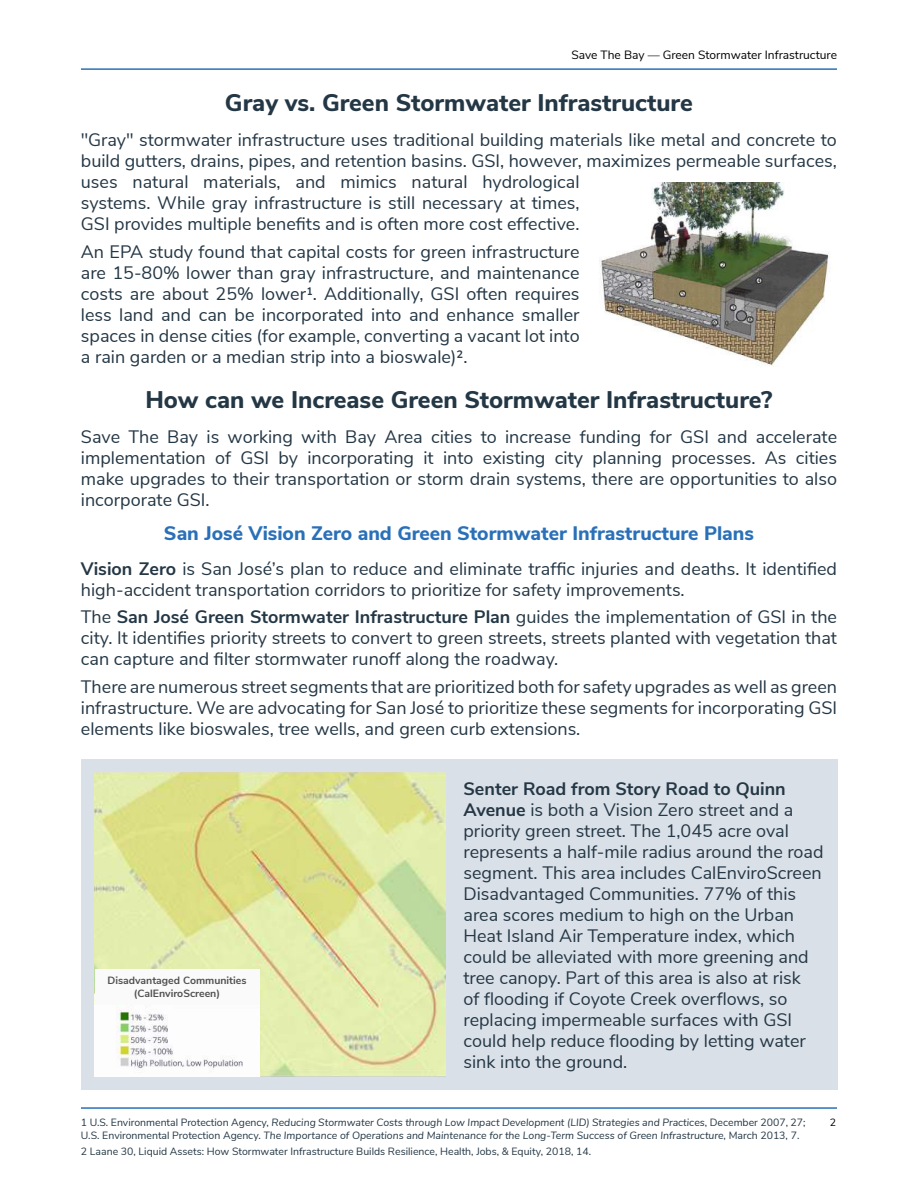
<style>
.page{position:relative;width:918px;height:1188px;background:#fff}
.page>*{position:absolute;margin:0;border:0;box-sizing:border-box;transform-origin:0 0}
.t1{font:800 24px "Nunito Sans";color:#243745}
.t2{font:800 19.5px "Nunito Sans";color:#2a70b8}
.t3{font:18px/21px "Nunito Sans";color:#243745;text-align:justify}
.t4{font:12px "Nunito Sans";color:#000}
.t5{font:italic 10.5px/12.6px "Nunito Sans";color:#243745}
.t6{font:10.5px "Nunito Sans";color:#243745}
.t7{font:700 10.5px/12.6px "Nunito Sans";color:#505151;text-align:center}
.t8{font:10.5px "Nunito Sans";color:#000}
.s1{font-weight:700}
.s2{font-style:normal}
</style>
<div class="page">
<hr style="left:81px;top:68px;width:756px;height:2px;background:#2a70b8">
<hr style="left:81px;top:1107px;width:756px;height:2px;background:#2a70b8">
<div style="left:81px;top:759px;width:756px;height:331px;background:#dae0e8"></div>
<img style="left:95px;top:772px;width:351px;height:304px">
<img style="left:599px;top:183px;width:230px;height:183px">
<div style="left:95px;top:969px;width:164px;height:107px;background:#fbfafa"></div>
<img style="left:116px;top:1010px;width:127px;height:58px">
<p class="t4" style="left:571px;top:50px;width:267px">Save The Bay –– Green Stormwater Infrastructure</p>
<h1 class="t1" style="left:225px;top:93px;width:469px">Gray vs. Green Stormwater Infrastructure</h1>
<p class="t3" style="left:81px;top:130px;width:757px;text-align:left">"Gray" stormwater infrastructure uses traditional building materials like metal and concrete to build gutters, drains, pipes, and retention basins. GSI, however, maximizes permeable surfaces, uses natural materials, and mimics natural hydrological<br>systems. While gray infrastructure is still necessary at times,<br>GSI provides multiple bene昀椀ts and is often more cost effective.</p>
<p class="t3" style="left:81px;top:242px;width:500px">An EPA study found that capital costs for green infrastructure are 15-80% lower than gray infrastructure, and maintenance costs are about 25% lower1. Additionally, GSI often requires less land and can be incorporated into and enhance smaller spaces in dense cities (for example, converting a vacant lot into a rain garden or a median strip into a bioswale)2.</p>
<h1 class="t1" style="left:145px;top:390px;width:629px">How can we Increase Green Stormwater Infrastructure?</h1>
<p class="t3" style="left:81px;top:427px;width:758px">Save The Bay is working with Bay Area cities to increase funding for GSI and accelerate implementation of GSI by incorporating it into existing city planning processes. As cities make upgrades to their transportation or storm drain systems, there are opportunities to also incorporate GSI.</p>
<p class="t2" style="left:164px;top:525px;width:592px">San José Vision Zero and Green Stormwater Infrastructure Plans</p>
<p class="t3" style="left:81px;top:557px;width:758px"><span class="s1">Vision Zero</span> is San José’s plan to reduce and eliminate traf昀椀c injuries and deaths. It identi昀椀ed high-accident transportation corridors to prioritize for safety improvements.</p>
<p class="t3" style="left:81px;top:608px;width:758px">The <span class="s1">San José Green Stormwater Infrastructure Plan</span> guides the implementation of GSI in the city. It identi昀椀es priority streets to convert to green streets, streets planted with vegetation that can capture and 昀椀lter stormwater runoff along the roadway.</p>
<p class="t3" style="left:81px;top:677px;width:758px">There are numerous street segments that are prioritized both for safety upgrades as well as green infrastructure. We are advocating for San José to prioritize these segments for incorporating GSI elements like bioswales, tree wells, and green curb extensions.</p>
<p class="t7" style="left:107px;top:975px;width:141px">Disadvantaged Communities (CalEnviroScreen)</p>
<p class="t3" style="left:464px;top:780px;width:362px;text-align:left"><span class="s1">Senter Road from Story Road to Quinn Avenue</span> is both a Vision Zero street and a priority green street. The 1,045 acre oval represents a half-mile radius around the road segment. This area includes CalEnviroScreen Disadvantaged Communities. 77% of this area scores medium to high on the Urban Heat Island Air Temperature index, which could be alleviated with more greening and tree canopy. Part of this area is also at risk<br>of 昀氀ooding if Coyote Creek over昀氀ows, so replacing impermeable surfaces with GSI could help reduce 昀氀ooding by letting water sink into the ground.</p>
<p class="t5" style="left:81px;top:1117px;width:726px"><span class="s2">1 U.S. Environmental Protection Agency,</span> Reducing Stormwater Costs through Low Impact Development (LID) Strategies and Practices<span class="s2">, December 2007, 27;<br>U.S. Environmental Protection Agency.</span> The Importance of Operations and Maintenance for the Long-Term Success of Green Infrastructure<span class="s2">, March 2013, 7.</span></p>
<p class="t6" style="left:81px;top:1147px;width:512px">2 Laane 30, Liquid Assets: How Stormwater Infrastructure Builds Resilience, Health, Jobs, &amp; Equity, 2018, 14.</p>
<p class="t8" style="left:830px;top:1118px;width:8px">2</p>
</div>
